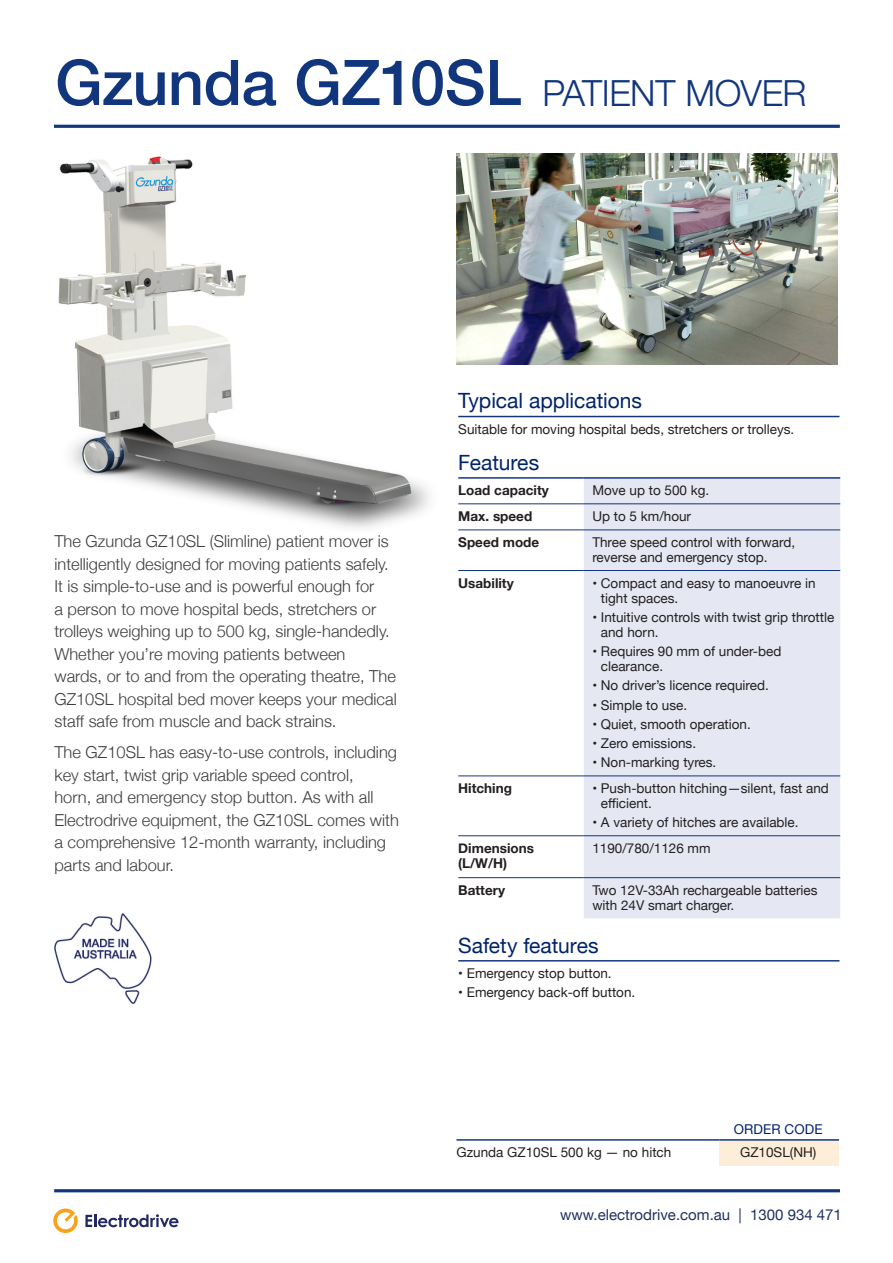
<style>
.page{position:relative;width:893px;height:1263px;background:#fff}
.page>*{position:absolute;margin:0;border:0;box-sizing:border-box;transform-origin:0 0}
.t1{font:500 63px "Helvetica Neue";letter-spacing:-.01em;color:#11367e}
.t2{font:300 36px "Helvetica Neue";letter-spacing:-.015em;color:#11367e}
.t3{font:21px "Helvetica Neue";color:#002369}
.t4{font:300 16.5px/22.5px "Helvetica Neue";color:#3e3e3f}
.t5{font:15px "Helvetica Neue";color:#1f3162}
.t6{font:13.5px/15px "Helvetica Neue";color:#231f20}
.t7{font:700 13.5px/15px "Helvetica Neue";color:#231f20}
.t8{font:13.5px "Helvetica Neue";letter-spacing:.01em;color:#002369}
</style>
<div class="page">
<hr style="left:54px;top:125px;width:786px;height:3px;background:#11367e">
<hr style="left:54px;top:1189px;width:786px;height:3px;background:#11367e">
<img style="left:58px;top:156px;width:372px;height:372px">
<hr style="left:458px;top:416px;width:381px;height:1px;background:#11367e">
<div style="left:584px;top:479px;width:256px;height:439px;background:#e5e8f2"></div>
<hr style="left:458px;top:776px;width:126px;height:1px;background:#11367e">
<hr style="left:584px;top:776px;width:256px;height:1px;background:#11367e">
<hr style="left:458px;top:835px;width:126px;height:1px;background:#11367e">
<hr style="left:584px;top:835px;width:256px;height:1px;background:#11367e">
<hr style="left:458px;top:877px;width:126px;height:1px;background:#11367e">
<hr style="left:584px;top:877px;width:256px;height:1px;background:#11367e">
<hr style="left:458px;top:477px;width:126px;height:2px;background:#11367e">
<hr style="left:584px;top:477px;width:256px;height:2px;background:#11367e">
<hr style="left:458px;top:504px;width:126px;height:1px;background:#11367e">
<hr style="left:584px;top:504px;width:256px;height:1px;background:#11367e">
<hr style="left:458px;top:530px;width:126px;height:1px;background:#11367e">
<hr style="left:584px;top:530px;width:256px;height:1px;background:#11367e">
<hr style="left:458px;top:570px;width:126px;height:1px;background:#11367e">
<hr style="left:584px;top:570px;width:256px;height:1px;background:#11367e">
<hr style="left:458px;top:960px;width:381px;height:1px;background:#11367e">
<div style="left:720px;top:1140px;width:119px;height:25px;background:#feeed9"></div>
<hr style="left:456px;top:1139px;width:264px;height:2px;background:#11367e">
<hr style="left:720px;top:1139px;width:119px;height:2px;background:#11367e">
<img style="left:456px;top:153px;width:382px;height:212px">
<img style="left:54px;top:913px;width:98px;height:91px">
<svg style="left:53px;top:1208px;width:25px;height:25px"></svg>
<svg style="left:85px;top:1214px;width:94px;height:13px"></svg>
<h1 class="t1" style="left:55px;top:32px;width:468px">Gzunda GZ10SL</h1>
<h2 class="t2" style="left:542px;top:64px;width:266px">PATIENT MOVER</h2>
<p class="t4" style="left:54px;top:529px;width:344px">The Gzunda GZ10SL (Slimline) patient mover is intelligently designed for moving patients safely.<br>It is simple-to-use and is powerful enough for<br>a person to move hospital beds, stretchers or trolleys weighing up to 500 kg, single-handedly.<br>Whether you’re moving patients between wards, or to and from the operating theatre, The GZ10SL hospital bed mover keeps your medical staff safe from muscle and back strains.</p>
<p class="t4" style="left:54px;top:740px;width:346px">The GZ10SL has easy-to-use controls, including key start, twist grip variable speed control,<br>horn, and emergency stop button. As with all Electrodrive equipment, the GZ10SL comes with a comprehensive 12-month warranty, including parts and labour.</p>
<h3 class="t3" style="left:458px;top:385px;width:185px">Typical applications</h3>
<p class="t6" style="left:458px;top:422px;width:338px">Suitable for moving hospital beds, stretchers or trolleys.</p>
<h3 class="t3" style="left:458px;top:447px;width:82px">Features</h3>
<p class="t7" style="left:458px;top:483px;width:92px">Load capacity</p>
<p class="t6" style="left:592px;top:483px;width:119px">Move up to 500 kg.</p>
<p class="t7" style="left:458px;top:509px;width:75px">Max. speed</p>
<p class="t6" style="left:592px;top:509px;width:100px">Up to 5 km/hour</p>
<p class="t7" style="left:458px;top:535px;width:82px">Speed mode</p>
<p class="t6" style="left:592px;top:535px;width:204px">Three speed control with forward, reverse and emergency stop.</p>
<p class="t7" style="left:458px;top:576px;width:57px">Usability</p>
<p class="t6" style="left:601px;top:576px;width:216px;text-indent:-9px">• Compact and easy to manoeuvre in tight spaces.</p>
<p class="t6" style="left:601px;top:610px;width:235px;text-indent:-9px">• Intuitive controls with twist grip throttle and horn.</p>
<p class="t6" style="left:601px;top:645px;width:182px;text-indent:-9px">• Requires 90 mm of under-bed clearance.</p>
<p class="t6" style="left:592px;top:679px;width:178px">• No driver’s licence required.</p>
<p class="t6" style="left:592px;top:698px;width:96px">• Simple to use.</p>
<p class="t6" style="left:592px;top:717px;width:160px">• Quiet, smooth operation.</p>
<p class="t6" style="left:592px;top:737px;width:105px">• Zero emissions.</p>
<p class="t6" style="left:592px;top:756px;width:126px">• Non-marking tyres.</p>
<p class="t7" style="left:458px;top:781px;width:55px">Hitching</p>
<p class="t6" style="left:601px;top:781px;width:230px;text-indent:-9px">• Push-button hitching—silent, fast and efficient.</p>
<p class="t6" style="left:592px;top:816px;width:208px">• A variety of hitches are available.</p>
<p class="t7" style="left:458px;top:841px;width:77px">Dimensions (L/W/H)</p>
<p class="t6" style="left:592px;top:841px;width:120px">1190/780/1126 mm</p>
<p class="t7" style="left:458px;top:883px;width:48px">Battery</p>
<p class="t6" style="left:592px;top:883px;width:227px">Two 12V-33Ah rechargeable batteries with 24V smart charger.</p>
<h3 class="t3" style="left:458px;top:930px;width:142px">Safety features</h3>
<p class="t6" style="left:458px;top:966px;width:155px">• Emergency stop button.</p>
<p class="t6" style="left:458px;top:986px;width:178px">• Emergency back-off button.</p>
<p class="t8" style="left:734px;top:1119px;width:91px">ORDER CODE</p>
<p class="t6" style="left:456px;top:1145px;width:216px">Gzunda GZ10SL 500 kg — no hitch</p>
<p class="t6" style="left:740px;top:1145px;width:78px">GZ10SL(NH)</p>
<p class="t5" style="left:560px;top:1204px;width:283px">www.electrodrive.com.au | 1300 934 471</p>
</div>
